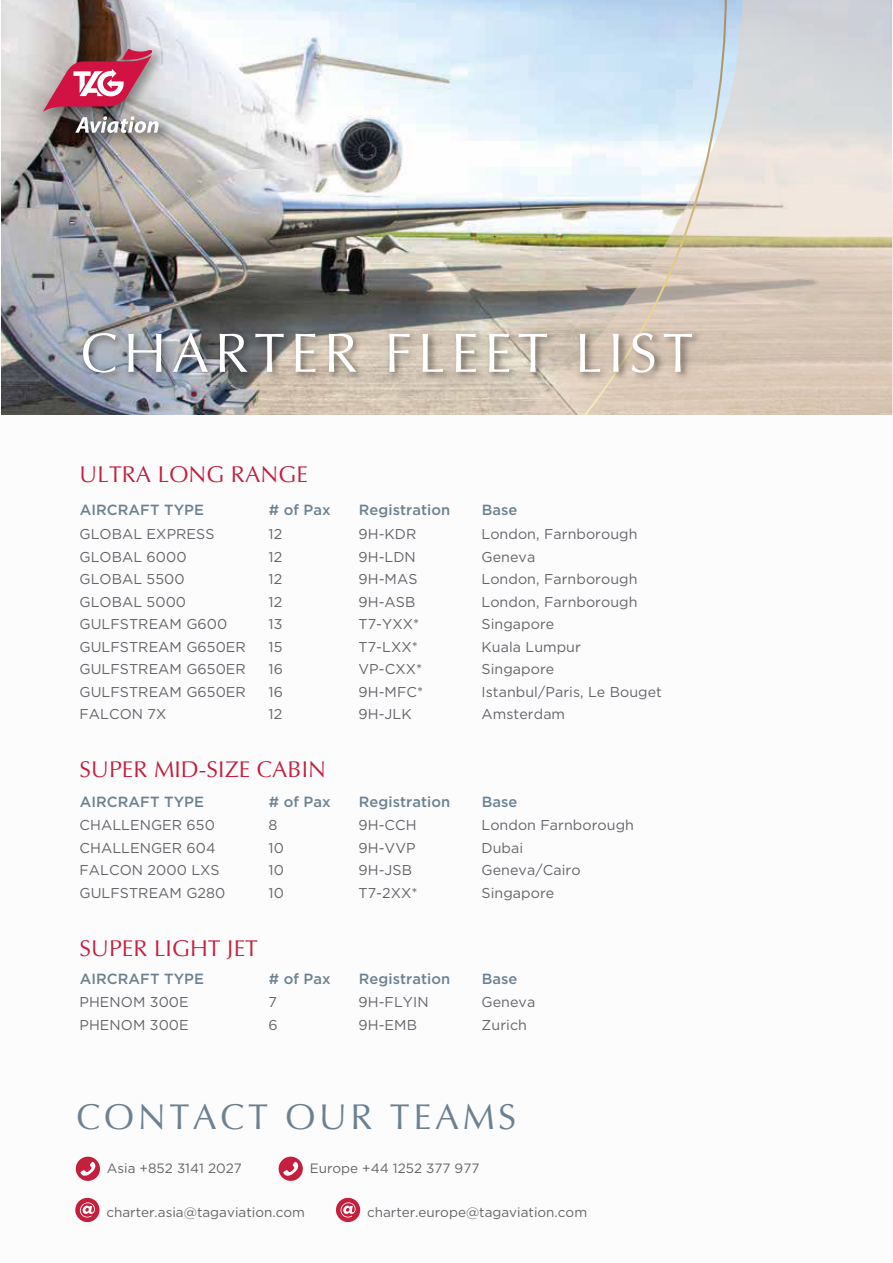
<style>
.page{position:relative;width:893px;height:1263px;background:#fff}
.page>*{position:absolute;margin:0;border:0;box-sizing:border-box;transform-origin:0 0}
.t1{font:55.5px "Optima";letter-spacing:.1em;color:#fff}
.t2{font:36px "Optima";letter-spacing:.1em;color:#6b8191}
.t3{font:22.95px "Optima";letter-spacing:.005em;color:#c41f3e}
.t4{font:500 14.7px "Gotham";letter-spacing:.005em;color:#6b8191}
.t5{font:14.25px "Gotham";letter-spacing:.005em;color:#63656b}
.t6{font:13.5px "Gotham";color:#63656a}
</style>
<div class="page">
<div style="left:279px;top:1157px;width:24px;height:24px;background:#c4203e;border-radius:50%"></div>
<svg style="left:283px;top:1162px;width:15px;height:14px"></svg>
<div style="left:76px;top:1157px;width:24px;height:24px;background:#c4203e;border-radius:50%"></div>
<svg style="left:80px;top:1162px;width:15px;height:14px"></svg>
<svg style="left:336px;top:1198px;width:24px;height:25px"></svg>
<svg style="left:75px;top:1198px;width:25px;height:25px"></svg>
<img style="left:2px;top:0;width:348px;height:415px">
<svg style="left:350px;top:0;width:543px;height:415px;background:#d1d2cf"></svg>
<img style="left:75px;top:318px;width:637px;height:81px">
<img style="left:33px;top:39px;width:144px;height:113px">
<svg style="left:43px;top:49px;width:116px;height:84px;background:#b47885"></svg>
<h1 class="t1" style="left:81px;top:321px;width:614px">CHARTER FLEET LIST</h1>
<h3 class="t3" style="left:79px;top:461px;width:230px">ULTRA LONG RANGE</h3>
<p class="t4" style="left:80px;top:500px;width:126px">AIRCRAFT TYPE</p>
<p class="t4" style="left:269px;top:500px;width:63px"># of Pax</p>
<p class="t4" style="left:359px;top:500px;width:93px">Registration</p>
<p class="t4" style="left:482px;top:500px;width:37px">Base</p>
<p class="t5" style="left:79px;top:525px;width:137px">GLOBAL EXPRESS</p>
<p class="t5" style="left:269px;top:525px;width:15px">12</p>
<p class="t5" style="left:358px;top:525px;width:59px">9H-KDR</p>
<p class="t5" style="left:482px;top:525px;width:158px">London, Farnborough</p>
<p class="t5" style="left:79px;top:547px;width:109px">GLOBAL 6000</p>
<p class="t5" style="left:269px;top:547px;width:15px">12</p>
<p class="t5" style="left:358px;top:547px;width:59px">9H-LDN</p>
<p class="t5" style="left:482px;top:547px;width:55px">Geneva</p>
<p class="t5" style="left:79px;top:570px;width:107px">GLOBAL 5500</p>
<p class="t5" style="left:269px;top:570px;width:15px">12</p>
<p class="t5" style="left:358px;top:570px;width:60px">9H-MAS</p>
<p class="t5" style="left:481px;top:570px;width:158px">London, Farnborough</p>
<p class="t5" style="left:79px;top:592px;width:108px">GLOBAL 5000</p>
<p class="t5" style="left:269px;top:592px;width:15px">12</p>
<p class="t5" style="left:358px;top:592px;width:58px">9H-ASB</p>
<p class="t5" style="left:482px;top:592px;width:158px">London, Farnborough</p>
<p class="t5" style="left:79px;top:615px;width:149px">GULFSTREAM G600</p>
<p class="t5" style="left:269px;top:615px;width:15px">13</p>
<p class="t5" style="left:358px;top:615px;width:62px">T7-YXX*</p>
<p class="t5" style="left:482px;top:615px;width:74px">Singapore</p>
<p class="t5" style="left:79px;top:637px;width:168px">GULFSTREAM G650ER</p>
<p class="t5" style="left:269px;top:637px;width:15px">15</p>
<p class="t5" style="left:358px;top:637px;width:61px">T7-LXX*</p>
<p class="t5" style="left:481px;top:637px;width:101px">Kuala Lumpur</p>
<p class="t5" style="left:79px;top:660px;width:168px">GULFSTREAM G650ER</p>
<p class="t5" style="left:269px;top:660px;width:16px">16</p>
<p class="t5" style="left:358px;top:660px;width:65px">VP-CXX*</p>
<p class="t5" style="left:481px;top:660px;width:74px">Singapore</p>
<p class="t5" style="left:79px;top:682px;width:168px">GULFSTREAM G650ER</p>
<p class="t5" style="left:269px;top:682px;width:16px">16</p>
<p class="t5" style="left:358px;top:682px;width:66px">9H-MFC*</p>
<p class="t5" style="left:481px;top:682px;width:182px">Istanbul/Paris, Le Bouget</p>
<p class="t5" style="left:79px;top:705px;width:88px">FALCON 7X</p>
<p class="t5" style="left:269px;top:705px;width:15px">12</p>
<p class="t5" style="left:358px;top:705px;width:55px">9H-JLK</p>
<p class="t5" style="left:481px;top:705px;width:85px">Amsterdam</p>
<h3 class="t3" style="left:79px;top:756px;width:248px">SUPER MID-SIZE CABIN</h3>
<p class="t4" style="left:80px;top:792px;width:126px">AIRCRAFT TYPE</p>
<p class="t4" style="left:269px;top:792px;width:63px"># of Pax</p>
<p class="t4" style="left:359px;top:792px;width:93px">Registration</p>
<p class="t4" style="left:482px;top:792px;width:37px">Base</p>
<p class="t5" style="left:79px;top:816px;width:137px">CHALLENGER 650</p>
<p class="t5" style="left:269px;top:816px;width:10px">8</p>
<p class="t5" style="left:358px;top:816px;width:60px">9H-CCH</p>
<p class="t5" style="left:481px;top:816px;width:154px">London Farnborough</p>
<p class="t5" style="left:79px;top:839px;width:138px">CHALLENGER 604</p>
<p class="t5" style="left:269px;top:839px;width:17px">10</p>
<p class="t5" style="left:358px;top:839px;width:59px">9H-VVP</p>
<p class="t5" style="left:481px;top:839px;width:43px">Dubai</p>
<p class="t5" style="left:79px;top:861px;width:142px">FALCON 2000 LXS</p>
<p class="t5" style="left:269px;top:861px;width:17px">10</p>
<p class="t5" style="left:358px;top:861px;width:55px">9H-JSB</p>
<p class="t5" style="left:481px;top:861px;width:101px">Geneva/Cairo</p>
<p class="t5" style="left:79px;top:884px;width:147px">GULFSTREAM G280</p>
<p class="t5" style="left:269px;top:884px;width:17px">10</p>
<p class="t5" style="left:358px;top:884px;width:61px">T7-2XX*</p>
<p class="t5" style="left:481px;top:884px;width:74px">Singapore</p>
<h3 class="t3" style="left:79px;top:935px;width:180px">SUPER LIGHT JET</h3>
<p class="t4" style="left:80px;top:969px;width:126px">AIRCRAFT TYPE</p>
<p class="t4" style="left:269px;top:969px;width:63px"># of Pax</p>
<p class="t4" style="left:359px;top:969px;width:93px">Registration</p>
<p class="t4" style="left:482px;top:969px;width:37px">Base</p>
<p class="t5" style="left:79px;top:993px;width:111px">PHENOM 300E</p>
<p class="t5" style="left:269px;top:993px;width:10px">7</p>
<p class="t5" style="left:358px;top:993px;width:72px">9H-FLYIN</p>
<p class="t5" style="left:481px;top:993px;width:55px">Geneva</p>
<p class="t5" style="left:79px;top:1015px;width:111px">PHENOM 300E</p>
<p class="t5" style="left:269px;top:1015px;width:11px">6</p>
<p class="t5" style="left:358px;top:1015px;width:60px">9H-EMB</p>
<p class="t5" style="left:481px;top:1015px;width:47px">Zurich</p>
<h2 class="t2" style="left:77px;top:1096px;width:441px">CONTACT OUR TEAMS</h2>
<p class="t6" style="left:107px;top:1160px;width:137px">Asia +852 3141 2027</p>
<p class="t6" style="left:310px;top:1160px;width:171px">Europe +44 1252 377 977</p>
<p class="t6" style="left:106px;top:1203px;width:200px">charter.asia@tagaviation.com</p>
<p class="t6" style="left:367px;top:1203px;width:222px">charter.europe@tagaviation.com</p>
</div>
